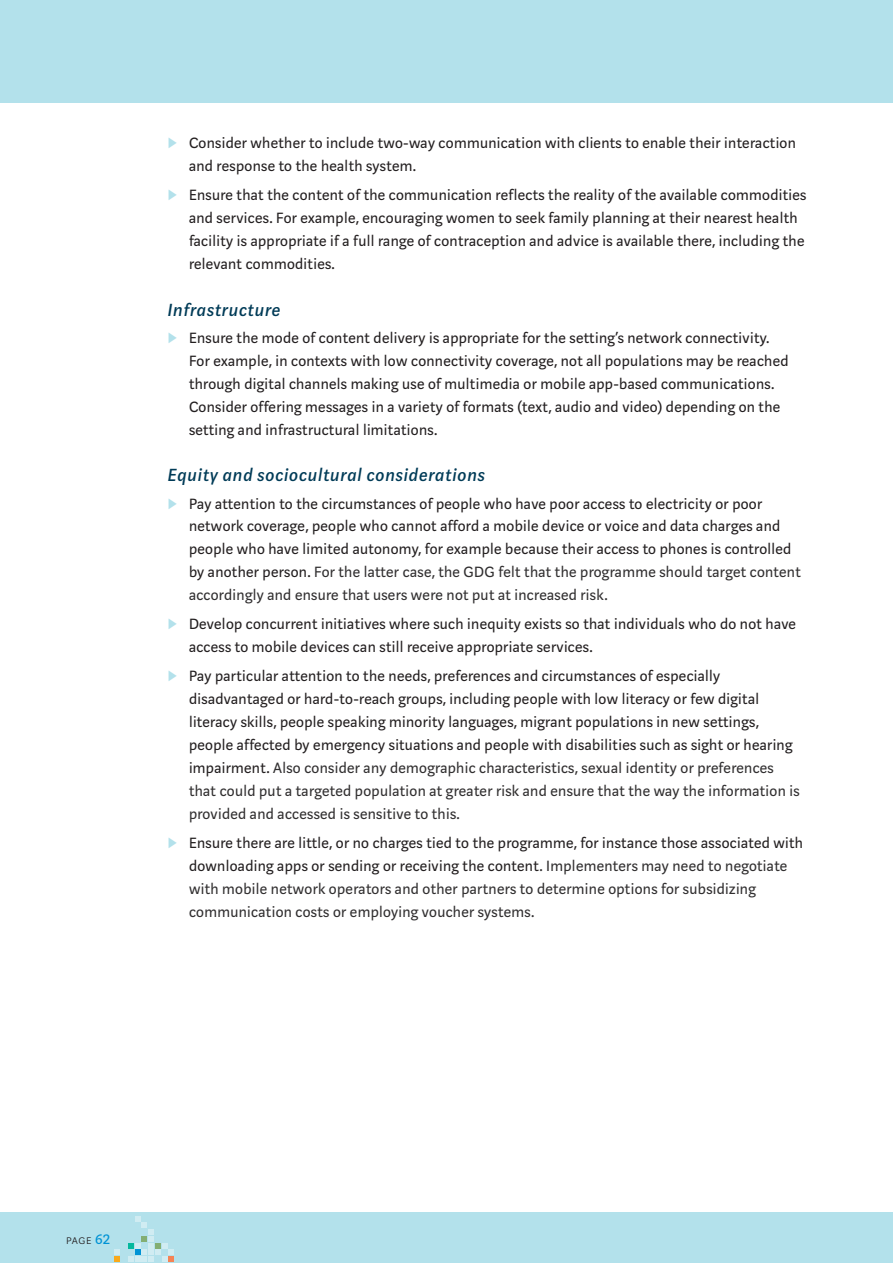
<style>
.page{position:relative;width:893px;height:1263px;background:#fff}
.page>*{position:absolute;margin:0;border:0;box-sizing:border-box;transform-origin:0 0}
.C_Head{font:italic 500 19.5px "Marat Sans";letter-spacing:.05em;color:#003b57}
.t1{font:16.5px/22.8px "Marat Sans";letter-spacing:.02em;color:#231f20}
.t2{font:16.5px/22.8px "Marat Sans";letter-spacing:.02em;color:#312f30}
.t3{font:13.5px "Marat Sans Extralight Small Caps";color:#231f20}
.s1{color:#312f30}
.s2{color:#231f20}
.s3{font-family:"Marat Sans";font-size:16.5px;color:#0093d5}
</style>
<div class="page">
<div style="left:0;top:1212px;width:893px;height:51px;background:#b3e1eb"></div>
<div style="left:0;top:0;width:893px;height:102px;background:#b3e1eb"></div>
<svg style="left:114px;top:1216px;width:60px;height:46px"></svg>
<p class="t1" style="left:189px;top:132px;width:608px">Consider whether to include two-way communication with clients to enable their interaction and response to the health system.</p>
<p class="t1" style="left:189px;top:184px;width:619px">Ensure that the content of the communication reflects the reality of the available commodities and services. For example, encouraging women to seek family planning at their nearest health facility is appropriate if a full range of contraception and advice is available there, including the relevant commodities.</p>
<p class="C_Head" style="left:168px;top:299px;width:114px">Infrastructure</p>
<p class="t1" style="left:189px;top:327px;width:601px">Ensure the mode of content delivery is appropriate for the setting’s network connectivity.<br>For example, in contexts with low connectivity coverage, not all populations may be reached through digital channels making use of multimedia or mobile app-based communications.<br>Consider offering messages in a variety of formats (text, audio and video) depending on the setting and infrastructural limitations.</p>
<p class="C_Head" style="left:168px;top:465px;width:319px">Equity and sociocultural considerations</p>
<p class="t1" style="left:189px;top:492px;width:613px">Pay attention to the circumstances of people who have poor access to electricity or poor network coverage, people who cannot afford a mobile device or voice and data charges and people who have limited autonomy, for example because their access to phones is controlled by another person. <span class="s1">For the latter case, the GDG felt that the programme should target content accordingly and ensure that users were not put at increased risk.</span></p>
<p class="t1" style="left:189px;top:613px;width:608px">Develop concurrent initiatives where such inequity exists so that individuals who do not have access to mobile devices can still receive appropriate services.</p>
<p class="t1" style="left:189px;top:665px;width:612px">Pay particular attention to the needs, preferences and circumstances of especially disadvantaged or hard-to-reach groups, including people with low literacy or few digital literacy skills, people speaking minority languages, migrant populations in new settings, people affected by emergency situations and people with disabilities such as sight or hearing impairment. <span class="s1">Also consider any demographic characteristics, sexual identity or preferences that could put a targeted population at greater risk and ensure that the way the information is provided and accessed is sensitive to this.</span></p>
<p class="t2" style="left:189px;top:832px;width:616px"><span class="s2">Ensure there are little, or no charges tied to the programme, for instance those associated with downloading apps or sending or receiving the content</span>. Implementers may need to negotiate with mobile network operators and other partners to determine options for subsidizing communication costs or employing voucher systems.</p>
<p class="t3" style="left:66px;top:1232px;width:45px">page <span class="s3">62</span></p>
</div>
